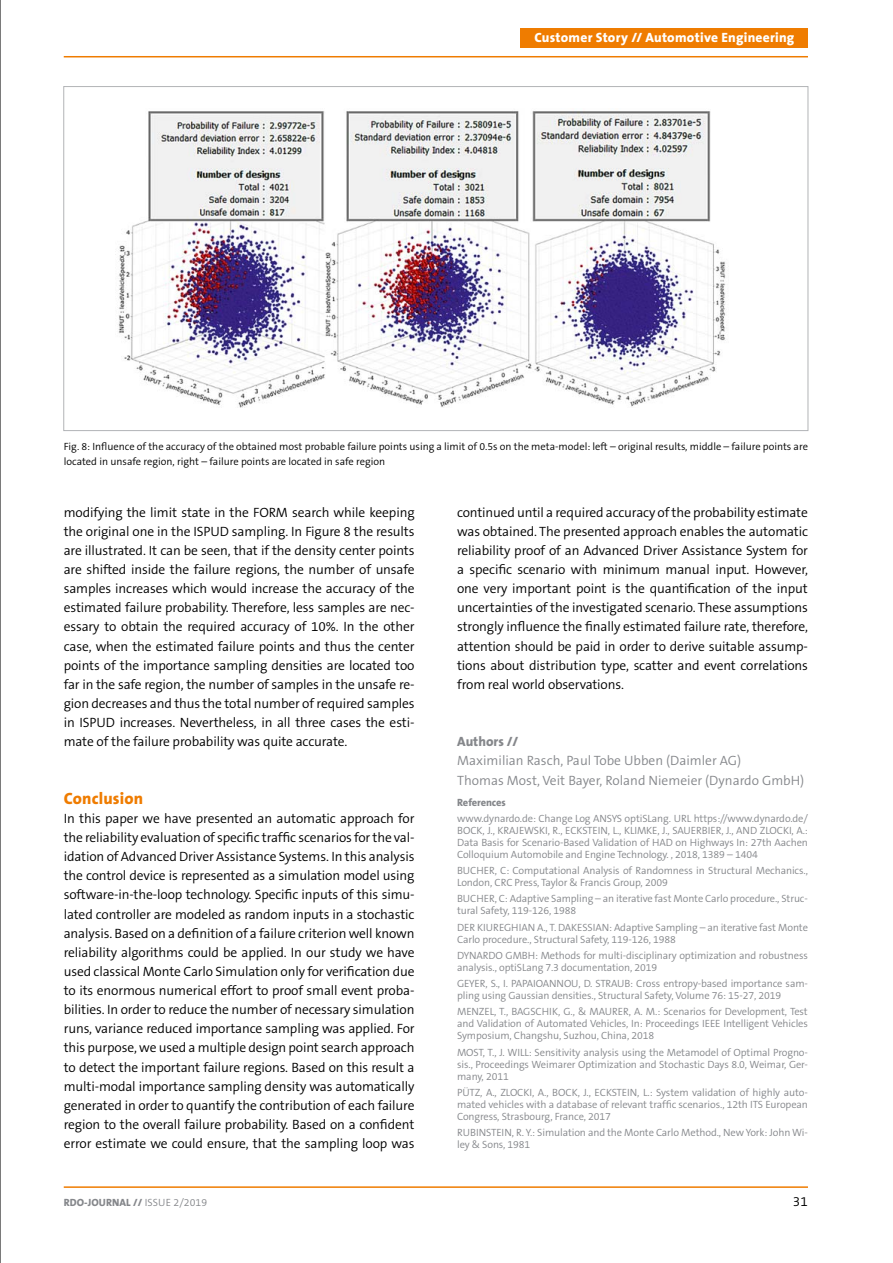
<style>
.page{position:relative;width:893px;height:1263px;background:#fff}
.page>*{position:absolute;margin:0;border:0;box-sizing:border-box;transform-origin:0 0}
.t1{font:800 16.5px "The Sans";letter-spacing:.01em;color:#ef7c00}
.t2{font:300 13.5px/19.2px "The Sans B4";letter-spacing:-.01em;color:#000;text-align:justify}
.t3{font:300 13.5px/19.2px "The Sans B4";color:#85878b}
.t4{font:800 13.5px "The Sans";letter-spacing:.02em;color:#fff}
.t5{font:800 13.5px "The Sans";color:#85878b}
.t6{font:300 10.5px/12px "The Sans B4";letter-spacing:-.01em;color:#85878b}
.t7{font:300 10.5px/15px "The Sans B4";color:#000}
.t8{font:800 10.5px "The Sans";letter-spacing:-.01em;color:#85878b}
.s1{font-family:"The Sans B4";font-weight:300}
</style>
<div class="page">
<hr style="left:64px;top:56px;width:744px;height:1px;background:#ef7c00">
<hr style="left:64px;top:1186px;width:744px;height:2px;background:#ef7c00">
<div style="left:521px;top:29px;width:287px;height:19px;background:#ef7c00"></div>
<img style="left:118px;top:111px;width:608px;height:296px">
<hr style="left:0;top:0;width:1px;height:1263px;background:#000">
<p class="t4" style="left:534px;top:32px;width:261px">Customer Story // Automotive Engineering</p>
<p class="t7" style="left:64px;top:440px;width:746px">Fig. 8: Influence of the accuracy of the obtained most probable failure points using a limit of 0.5s on the meta-model: left – original results, middle – failure points are located in unsafe region, right – failure points are located in safe region</p>
<p class="t2" style="left:64px;top:504px;width:352px">modifying the limit state in the FORM search while keeping the original one in the ISPUD sampling. In Figure 8 the results are illustrated. It can be seen, that if the density center points are shifted inside the failure regions, the number of unsafe samples increases which would increase the accuracy of the estimated failure probability. Therefore, less samples are nec&shy;essary to obtain the required accuracy of 10%. In the other case, when the estimated failure points and thus the center points of the importance sampling densities are located too far in the safe region, the number of samples in the unsafe re&shy;gion decreases and thus the total number of required samples in ISPUD increases. Nevertheless, in all three cases the esti&shy;mate of the failure probability was quite accurate.</p>
<p class="t1" style="left:64px;top:791px;width:81px">Conclusion</p>
<p class="t2" style="left:64px;top:810px;width:352px">In this paper we have presented an automatic approach for the reliability evaluation of specific traffic scenarios for the val&shy;idation of Advanced Driver Assistance Systems. In this analysis the control device is represented as a simulation model using software-in-the-loop technology. Specific inputs of this simu&shy;lated controller are modeled as random inputs in a stochastic analysis. Based on a definition of a failure criterion well known reliability algorithms could be applied. In our study we have used classical Monte Carlo Simulation only for verification due to its enormous numerical effort to proof small event proba&shy;bilities. In order to reduce the number of necessary simulation runs, variance reduced importance sampling was applied. For this purpose, we used a multiple design point search approach to detect the important failure regions. Based on this result a multi-modal importance sampling density was automatically generated in order to quantify the contribution of each failure region to the overall failure probability. Based on a confident error estimate we could ensure, that the sampling loop was</p>
<p class="t2" style="left:457px;top:504px;width:352px">continued until a required accuracy of the probability estimate was obtained. The presented approach enables the automatic reliability proof of an Advanced Driver Assistance System for a specific scenario with minimum manual input. However, one very important point is the quantification of the input uncertainties of the investigated scenario. These assumptions strongly influence the finally estimated failure rate, therefore, attention should be paid in order to derive suitable assump&shy;tions about distribution type, scatter and event correlations from real world observations.</p>
<p class="t5" style="left:457px;top:736px;width:63px">Authors //</p>
<p class="t3" style="left:457px;top:752px;width:349px">Maximilian Rasch, Paul Tobe Ubben (Daimler AG)<br>Thomas Most, Veit Bayer, Roland Niemeier (Dynardo GmbH)</p>
<p class="t8" style="left:457px;top:798px;width:50px">References</p>
<p class="t6" style="left:457px;top:813px;width:352px;text-align:justify">www.dynardo.de: Change Log ANSYS optiSLang. URL https://www.dynardo.de/ BOCK, J., KRAJEWSKI, R., ECKSTEIN, L., KLIMKE, J., SAUERBIER, J., AND ZLOCKI, A.:<br>Data Basis for Scenario-Based Validation of HAD on Highways In: 27th Aachen Colloquium Automobile and Engine Technology. , 2018, 1389 – 1404</p>
<p class="t6" style="left:457px;top:865px;width:352px">BUCHER, C: Computational Analysis of Randomness in Structural Mechanics.,<br>London, CRC Press, Taylor &amp; Francis Group, 2009</p>
<p class="t6" style="left:457px;top:894px;width:352px">BUCHER, C: Adaptive Sampling – an iterative fast Monte Carlo procedure., Struc&shy;tural Safety, 119-126, 1988</p>
<p class="t6" style="left:457px;top:922px;width:352px">DER KIUREGHIAN A., T. DAKESSIAN: Adaptive Sampling – an iterative fast Monte<br>Carlo procedure., Structural Safety, 119-126, 1988</p>
<p class="t6" style="left:457px;top:950px;width:352px">DYNARDO GMBH: Methods for multi-disciplinary optimization and robustness analysis., optiSLang 7.3 documentation, 2019</p>
<p class="t6" style="left:457px;top:978px;width:352px">GEYER, S., I. PAPAIOANNOU, D. STRAUB: Cross entropy-based importance sam&shy;pling using Gaussian densities., Structural Safety, Volume 76: 15-27, 2019</p>
<p class="t6" style="left:457px;top:1007px;width:352px;text-align:justify">MENZEL, T., BAGSCHIK, G., &amp; MAURER, A. M.: Scenarios for Development, Test and Validation of Automated Vehicles, In: Proceedings IEEE Intelligent Vehicles Symposium, Changshu, Suzhou, China, 2018</p>
<p class="t6" style="left:457px;top:1047px;width:352px;text-align:justify">MOST, T., J. WILL: Sensitivity analysis using the Metamodel of Optimal Progno&shy;sis., Proceedings Weimarer Optimization and Stochastic Days 8.0, Weimar, Ger&shy;many, 2011</p>
<p class="t6" style="left:457px;top:1087px;width:352px;text-align:justify">PÜTZ, A., ZLOCKI, A., BOCK, J., ECKSTEIN, L.: System validation of highly auto&shy;mated vehicles with a database of relevant traffic scenarios., 12th ITS European Congress, Strasbourg, France, 2017</p>
<p class="t6" style="left:457px;top:1127px;width:352px">RUBINSTEIN, R. Y.: Simulation and the Monte Carlo Method., New York: John Wi&shy;ley &amp; Sons, 1981</p>
<p class="t8" style="left:64px;top:1198px;width:145px">RDO-JOURNAL // <span class="s1">ISSUE 2/2019</span></p>
<p class="t2" style="left:793px;top:1192px;width:16px">31</p>
</div>
